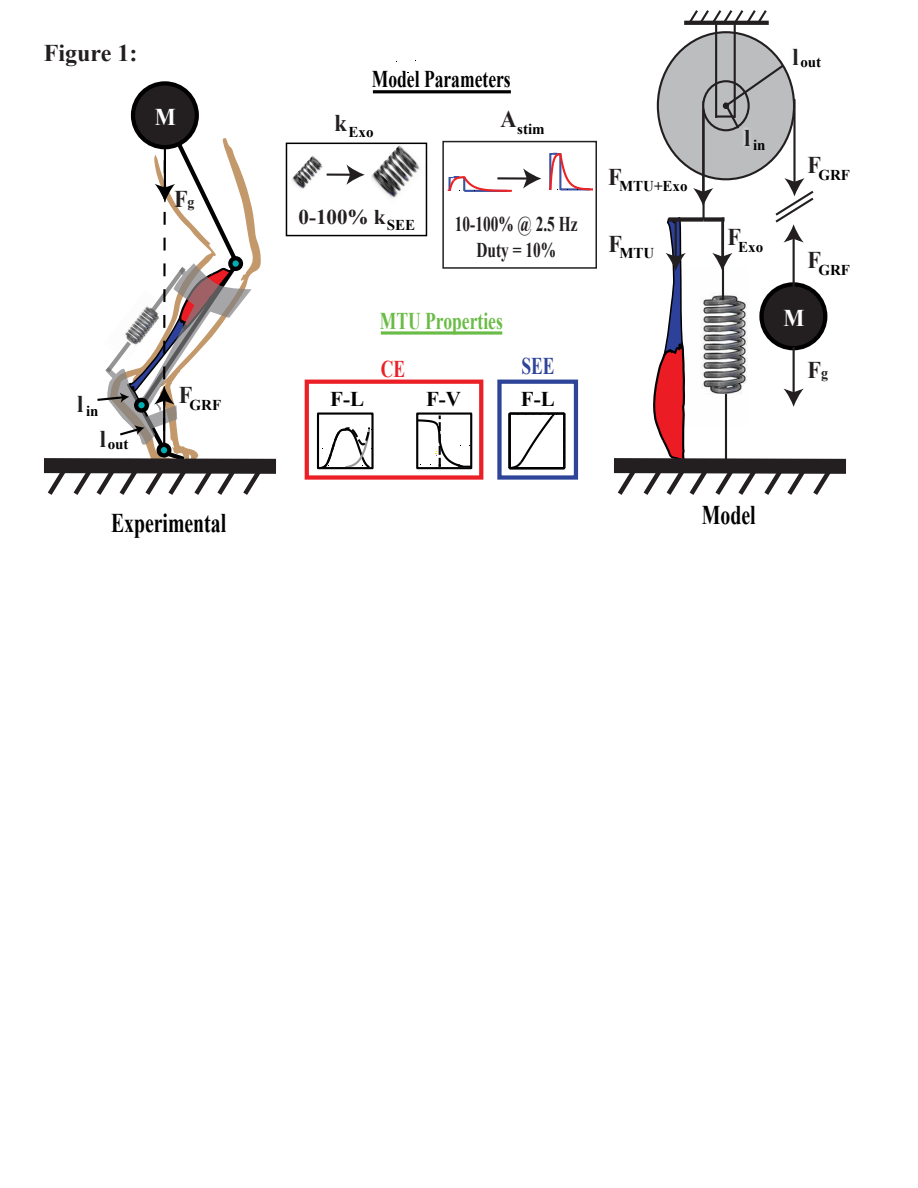
<style>
.page{position:relative;width:918px;height:1188px;background:#fff}
.page>*{position:absolute;margin:0;border:0;box-sizing:border-box;transform-origin:0 0}
.t1{font:700 27px "Times New Roman";color:#000;scale:.73 1}
.t2{font:700 24px "Times New Roman";color:#000;scale:.73 1}
.t3{font:700 24px "Times New Roman";color:#69bc45;scale:.73 1}
.t4{font:700 24px "Times New Roman";color:#231f20}
.t5{font:700 24px "Times New Roman";color:#231f20;scale:.93 1}
.t6{font:700 24px "Times New Roman";color:#2e4498;scale:.73 1}
.t7{font:700 24px "Times New Roman";color:#fff;scale:.93 1}
.t8{font:700 24px "Times New Roman";color:#eb2027;scale:.73 1}
.t9{font:700 21px/25.2px "Times New Roman";color:#231f20;text-align:center;scale:.73 1}
.t10{font:700 21px "Times New Roman";color:#231f20}
.t11{font:700 21px "Times New Roman";color:#000100}
.t12{font:700 15px "Times New Roman";color:#000}
.s1{font-size:15px}
.s2{font-size:24px;color:#231f20}
</style>
<div class="page">
<div style="left:133px;top:83px;width:64px;height:64px;background:#231f20;border-radius:50%"></div>
<div style="left:131px;top:81px;width:68px;height:68px;border:4px solid #000;border-radius:50%"></div>
<svg style="left:44px;top:108px;width:247px;height:387px"></svg>
<div style="left:658px;top:32px;width:136px;height:147px;background:#bbbdbf;border-radius:50%"></div>
<hr style="left:702px;top:101px;width:3px;height:119px;background:#231f20">
<svg style="left:703px;top:81px;width:46px;height:49px"></svg>
<div style="left:702px;top:80px;width:48px;height:51px;border:2px solid #231f20;border-radius:50%"></div>
<svg style="left:723px;top:63px;width:63px;height:68px"></svg>
<hr style="left:793px;top:99px;width:3px;height:85px;background:#231f20">
<svg style="left:684px;top:21px;width:3px;height:4px"></svg>
<hr style="left:715px;top:24px;width:2px;height:94px;background:#231f20">
<hr style="left:734px;top:24px;width:2px;height:94px;background:#231f20">
<hr style="left:716px;top:115px;width:18px;height:3px;background:#231f20">
<svg style="left:687px;top:10px;width:82px;height:15px"></svg>
<img style="left:740px;top:120px;width:16px;height:27px">
<hr style="left:702px;top:109px;width:2px;height:84px;background:#231f20">
<hr style="left:373px;top:90px;width:138px;height:3px;background:#000">
<div style="left:442px;top:141px;width:155px;height:128px;border:2px solid #231f20"></div>
<img style="left:290px;top:153px;width:33px;height:40px">
<img style="left:369px;top:142px;width:57px;height:56px">
<hr style="left:327px;top:174px;width:25px;height:2px;background:#231f20">
<svg style="left:346px;top:165px;width:19px;height:20px"></svg>
<div style="left:286px;top:143px;width:141px;height:93px;border:2px solid #000"></div>
<svg style="left:322px;top:427px;width:48px;height:39px"></svg>
<div style="left:317px;top:412px;width:57px;height:57px;border:2px solid #000"></div>
<div style="left:305px;top:380px;width:178px;height:100px;border:4px solid #eb2027"></div>
<svg style="left:417px;top:150px;width:430px;height:345px"></svg>
<hr style="left:510px;top:467px;width:54px;height:2px;background:#000">
<div style="left:497px;top:380px;width:81px;height:100px;border:4px solid #2e4498"></div>
<svg style="left:381px;top:331px;width:121px;height:4px"></svg>
<h2 class="t4" style="left:44px;top:37px;width:95px">Figure 1:</h2>
<h2 class="t7" style="left:155px;top:101px;width:24px">M</h2>
<h2 class="t5" style="left:174px;top:182px;width:24px">F<span class="s1">g</span></h2>
<h2 class="t5" style="left:77px;top:387px;width:8px">l</h2>
<p class="t12" style="left:86px;top:401px;width:14px">in</p>
<h2 class="t5" style="left:100px;top:423px;width:8px">l</h2>
<p class="t12" style="left:108px;top:434px;width:22px">out</p>
<h2 class="t5" style="left:179px;top:379px;width:16px">F</h2>
<p class="t12" style="left:190px;top:395px;width:33px">GRF</p>
<h2 class="t2" style="left:372px;top:63px;width:192px">Model Parameters</h2>
<p class="t12" style="left:335px;top:122px;width:40px"><sup>k</sup>Exo</p>
<p class="t12" style="left:500px;top:118px;width:46px"><sup>A</sup>stim</p>
<h3 class="t10" style="left:299px;top:203px;width:118px">0-100% k<sub>SEE</sub></h3>
<h3 class="t9" style="left:455px;top:211px;width:170px">10-100% @ 2.5 Hz<br>Duty = 10%</h3>
<h2 class="t3" style="left:380px;top:304px;width:170px">MTU Properties</h2>
<h2 class="t8" style="left:381px;top:352px;width:35px">CE</h2>
<h3 class="t11" style="left:330px;top:385px;width:35px">F-L</h3>
<h3 class="t11" style="left:426px;top:384px;width:36px">F-V</h3>
<h2 class="t6" style="left:521px;top:350px;width:47px">SEE</h2>
<h3 class="t11" style="left:521px;top:384px;width:35px">F-L</h3>
<p class="t12" style="left:793px;top:51px;width:30px"><span class="s2">l</span>out</p>
<p class="t12" style="left:608px;top:176px;width:81px"><sup>F</sup>MTU+Exo</p>
<p class="t12" style="left:744px;top:134px;width:23px"><sup>l</sup>in</p>
<p class="t12" style="left:609px;top:243px;width:47px"><sup>F</sup>MTU</p>
<p class="t12" style="left:727px;top:236px;width:37px"><sup>F</sup>Exo</p>
<p class="t12" style="left:807px;top:164px;width:44px"><sup>F</sup>GRF</p>
<p class="t12" style="left:807px;top:259px;width:44px"><sup>F</sup>GRF</p>
<h2 class="t7" style="left:783px;top:302px;width:24px">M</h2>
<h2 class="t5" style="left:807px;top:353px;width:24px">F<span class="s1">g</span></h2>
<h1 class="t1" style="left:111px;top:504px;width:159px">Experimental</h1>
<h1 class="t1" style="left:702px;top:497px;width:75px">Model</h1>
</div>
